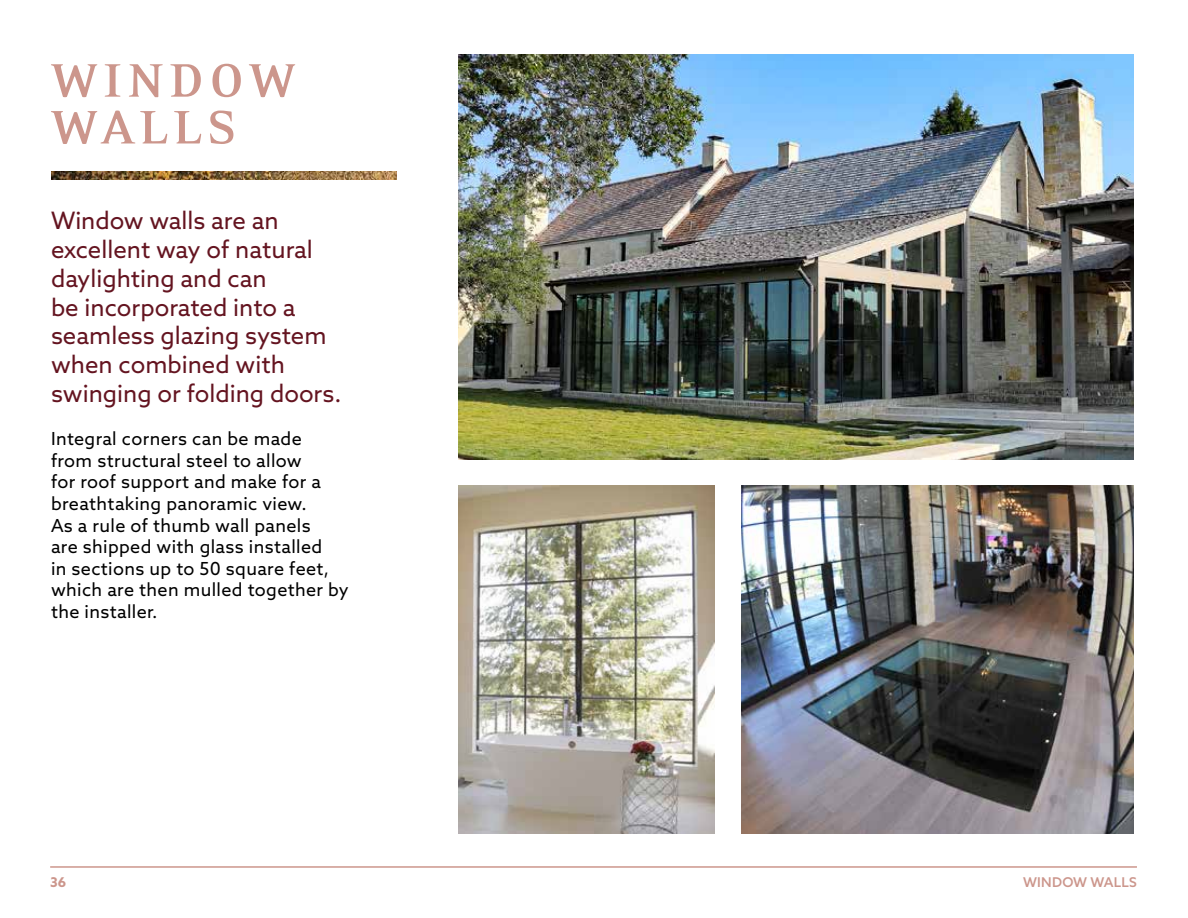
<style>
.page{position:relative;width:1188px;height:918px;background:#fff}
.page>*{position:absolute;margin:0;border:0;box-sizing:border-box;transform-origin:0 0}
.t1{font:700 54px/46.8px "Eidetic Neo OT";letter-spacing:.1em;color:#cc968c}
.t2{font:24px/28.8px "Azo Sans";color:#641420}
.t3{font:18px/21.6px "Azo Sans";letter-spacing:.02em;color:#000}
.t4{font:500 13.5px "Azo Sans";letter-spacing:.02em;color:#cc968c}
.t5{font:700 13.5px "Azo Sans";color:#cc968c}
</style>
<div class="page">
<img style="left:458px;top:54px;width:675px;height:405px">
<img style="left:741px;top:486px;width:392px;height:347px">
<img style="left:458px;top:486px;width:256px;height:347px">
<hr style="left:50px;top:866px;width:1087px;height:2px;background:#cc968c">
<img style="left:51px;top:172px;width:345px;height:8px">
<h1 class="t1" style="left:51px;top:58px;width:246px">WINDOW<br>WALLS</h1>
<h2 class="t2" style="left:51px;top:206px;width:292px">Window walls are an excellent way of natural daylighting and can<br>be incorporated into a seamless glazing system when combined with swinging or folding doors.</h2>
<p class="t3" style="left:51px;top:428px;width:299px">Integral corners can be made<br>from structural steel to allow<br>for roof support and make for a breathtaking panoramic view.<br>As a rule of thumb wall panels<br>are shipped with glass installed<br>in sections up to 50 square feet, which are then mulled together by the installer.</p>
<p class="t5" style="left:50px;top:873px;width:18px">36</p>
<p class="t4" style="left:1023px;top:873px;width:115px">WINDOW WALLS</p>
</div>
